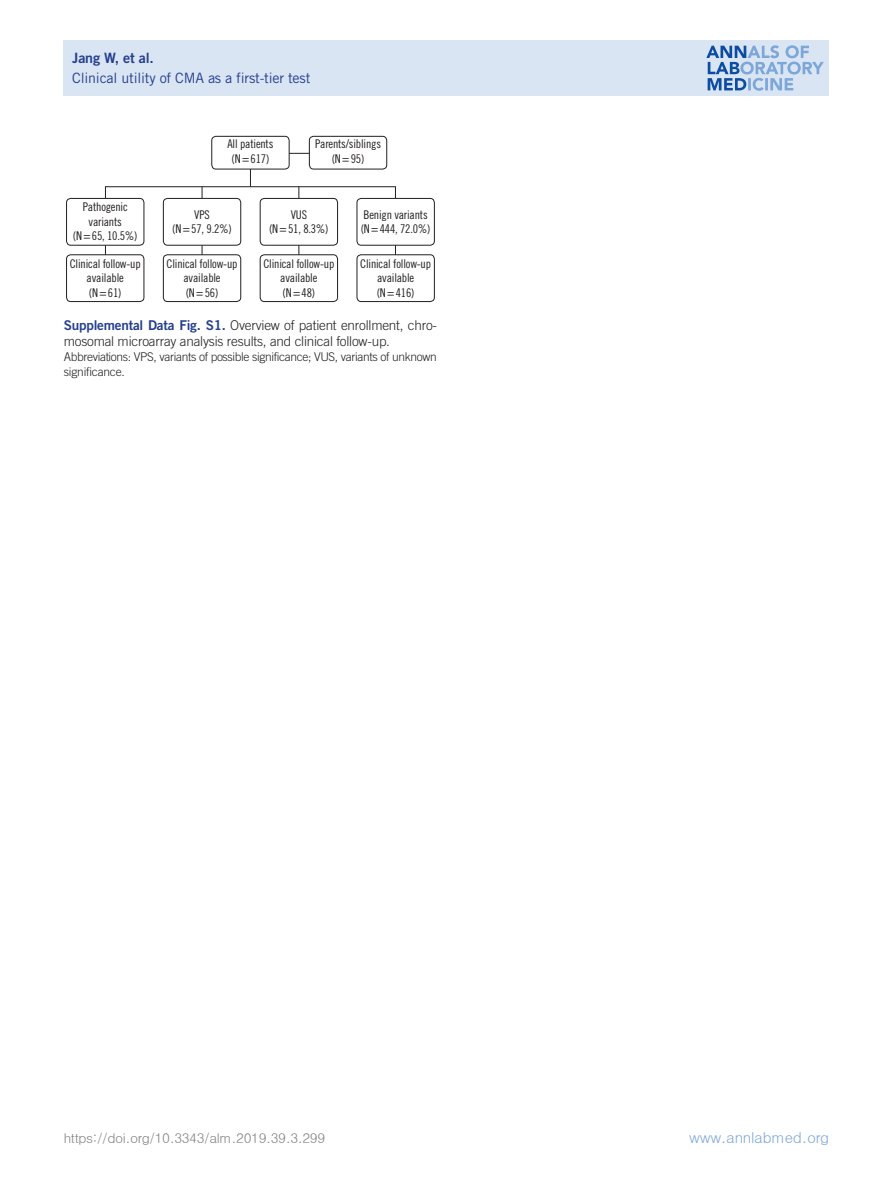
<style>
.page{position:relative;width:893px;height:1191px;background:#fff}
.page>*{position:absolute;margin:0;border:0;box-sizing:border-box;transform-origin:0 0}
.t1{font:15px "Dotum";letter-spacing:-.02em;color:#7ca7d8}
.t2{font:14.25px "Trade Gothic LT Std";letter-spacing:-.015em;color:#253f8e}
.t3{font:14.25px "Trade Gothic LT Std Bd 2";letter-spacing:-.015em;color:#253f8e}
.표제목_그림설명{font:300 13.5px/16.2px "Trade Gothic LT Std";letter-spacing:-.015em;color:#231f20}
.t4{font:13.5px "Dotum";letter-spacing:-.03em;color:#808285}
.그림지문_8pt{font:12px/14.4px "Trade Gothic LT Std Cn 18";letter-spacing:-.015em;color:#231f20;text-align:center}
.표_그림_주석{font:300 12px/14.4px "Trade Gothic LT Std";letter-spacing:-.03em;color:#231f20}
.s1{font-family:"Trade Gothic LT Std Bd 2";font-weight:400;color:#253f8e}
</style>
<div class="page">
<div style="left:64px;top:40px;width:765px;height:56px;background:#dae5f4"></div>
<svg style="left:706px;top:45px;width:118px;height:46px"></svg>
<svg style="left:250px;top:169px;width:1px;height:17px"></svg>
<hr style="left:202px;top:187px;width:1px;height:83px;background:#231f20">
<hr style="left:299px;top:187px;width:1px;height:83px;background:#231f20">
<hr style="left:279px;top:153px;width:37px;height:1px;background:#231f20">
<div style="left:105px;top:186px;width:291px;height:84px;border:1px solid #231f20"></div>
<div style="left:212px;top:136px;width:77px;height:33px;border:1px solid #231f20;border-radius:4px"></div>
<div style="left:214px;top:138px;width:73px;height:29px;background:#fff"></div>
<div style="left:309px;top:136px;width:78px;height:33px;border:1px solid #231f20;border-radius:4px"></div>
<div style="left:311px;top:138px;width:74px;height:29px;background:#fff"></div>
<div style="left:67px;top:198px;width:77px;height:47px;background:#fff;border-radius:4px"></div>
<div style="left:66px;top:198px;width:78px;height:47px;border:1px solid #231f20;border-radius:4px"></div>
<div style="left:163px;top:198px;width:78px;height:47px;background:#fff;border-radius:4px"></div>
<div style="left:163px;top:198px;width:78px;height:47px;border:1px solid #231f20;border-radius:4px"></div>
<div style="left:260px;top:198px;width:78px;height:47px;background:#fff;border-radius:4px"></div>
<div style="left:260px;top:198px;width:78px;height:47px;border:1px solid #231f20;border-radius:4px"></div>
<div style="left:357px;top:198px;width:77px;height:47px;background:#fff;border-radius:4px"></div>
<div style="left:357px;top:198px;width:78px;height:47px;border:1px solid #231f20;border-radius:4px"></div>
<div style="left:357px;top:255px;width:77px;height:46px;background:#fff;border-radius:4px"></div>
<div style="left:357px;top:254px;width:78px;height:48px;border:1px solid #231f20;border-radius:4px"></div>
<div style="left:260px;top:255px;width:78px;height:46px;background:#fff;border-radius:4px"></div>
<div style="left:260px;top:254px;width:78px;height:48px;border:1px solid #231f20;border-radius:4px"></div>
<div style="left:67px;top:255px;width:77px;height:46px;background:#fff;border-radius:4px"></div>
<div style="left:66px;top:254px;width:78px;height:48px;border:1px solid #231f20;border-radius:4px"></div>
<div style="left:163px;top:255px;width:78px;height:46px;background:#fff;border-radius:4px"></div>
<div style="left:163px;top:254px;width:78px;height:48px;border:1px solid #231f20;border-radius:4px"></div>
<p class="t3" style="left:72px;top:49px;width:83px">Jang W, et al.</p>
<p class="t2" style="left:72px;top:69px;width:240px">Clinical utility of CMA as a first-tier test</p>
<p class="그림지문_8pt" style="left:83px;top:200px;width:47px">Pathogenic variants</p>
<p class="그림지문_8pt" style="left:73px;top:228px;width:66px">(N=65, 10.5%)</p>
<p class="그림지문_8pt" style="left:70px;top:256px;width:72px">Clinical follow-up available</p>
<p class="그림지문_8pt" style="left:89px;top:285px;width:34px">(N=61)</p>
<p class="그림지문_8pt" style="left:227px;top:137px;width:47px">All patients</p>
<p class="그림지문_8pt" style="left:232px;top:151px;width:39px">(N=617)</p>
<p class="그림지문_8pt" style="left:315px;top:137px;width:67px">Parents/siblings</p>
<p class="그림지문_8pt" style="left:332px;top:151px;width:34px">(N=95)</p>
<p class="그림지문_8pt" style="left:194px;top:207px;width:17px">VPS</p>
<p class="그림지문_8pt" style="left:172px;top:221px;width:61px">(N=57, 9.2%)</p>
<p class="그림지문_8pt" style="left:167px;top:256px;width:72px">Clinical follow-up available</p>
<p class="그림지문_8pt" style="left:186px;top:285px;width:34px">(N=56)</p>
<p class="그림지문_8pt" style="left:291px;top:207px;width:18px">VUS</p>
<p class="그림지문_8pt" style="left:269px;top:221px;width:61px">(N=51, 8.3%)</p>
<p class="그림지문_8pt" style="left:263px;top:256px;width:72px">Clinical follow-up available</p>
<p class="그림지문_8pt" style="left:283px;top:285px;width:34px">(N=48)</p>
<p class="그림지문_8pt" style="left:364px;top:207px;width:66px">Benign variants</p>
<p class="그림지문_8pt" style="left:361px;top:221px;width:71px">(N=444, 72.0%)</p>
<p class="그림지문_8pt" style="left:360px;top:256px;width:72px">Clinical follow-up available</p>
<p class="그림지문_8pt" style="left:377px;top:285px;width:39px">(N=416)</p>
<p class="표제목_그림설명" style="left:64px;top:317px;width:375px"><span class="s1">Supplemental Data Fig. S1.</span> Overview of patient enrollment, chro&shy;mosomal microarray analysis results, and clinical follow-up.</p>
<p class="표_그림_주석" style="left:64px;top:349px;width:374px">Abbreviations: VPS, variants of possible significance; VUS, variants of unknown significance.</p>
<p class="t4" style="left:64px;top:1131px;width:263px">https://doi.org/10.3343/alm.2019.39.3.299</p>
<p class="t1" style="left:689px;top:1130px;width:142px">www.annlabmed.org</p>
</div>
